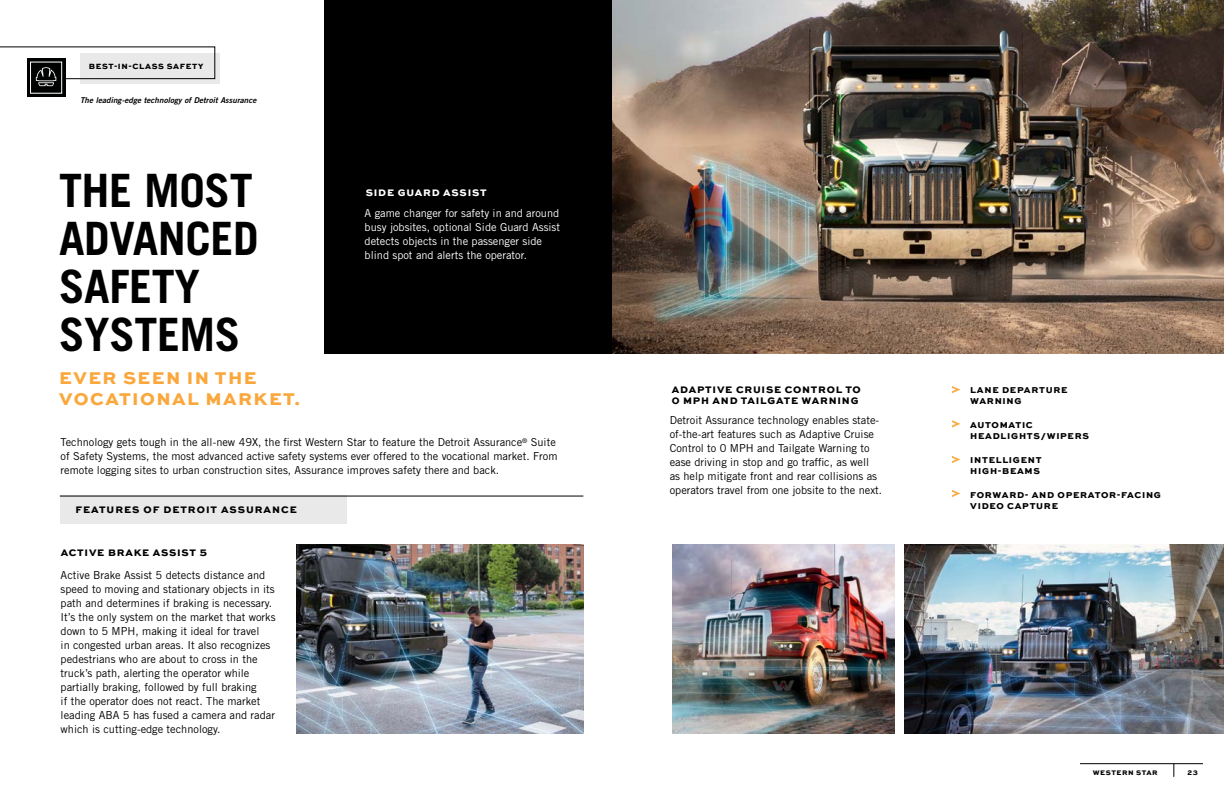
<style>
.page{position:relative;width:1224px;height:792px;background:#fff}
.page>*{position:absolute;margin:0;border:0;box-sizing:border-box;transform-origin:0 0}
.t1{font:700 46px/48px "Trade Gothic";letter-spacing:-.01em;color:#000}
.t2{font:800 18px/21px "Sweet Sans Pro";letter-spacing:.08em;color:#faa83d}
.t3{font:11px/14px "Trade Gothic";color:#000}
.t4{font:11px/14px "Trade Gothic";color:#fff}
.t5{font:800 10px/11px "Sweet Sans Pro";letter-spacing:.08em;color:#000}
.t6{font:800 10px "Sweet Sans Pro";letter-spacing:.1em;color:#000}
.t7{font:800 10px "Sweet Sans Pro";letter-spacing:.08em;color:#fff}
.t8{font:800 9px/11px "Sweet Sans Pro";letter-spacing:.08em;color:#000}
.t9{font:italic 8px "Trade Gothic Bold Two";letter-spacing:.01em;color:#000}
.t10{font:800 8px "Sweet Sans Pro";letter-spacing:.08em;color:#000}
.t11{font:800 7px "Sweet Sans Pro";letter-spacing:.075em;color:#000}
</style>
<div class="page">
<hr style="left:1080px;top:763px;width:123px;height:1px;background:#000">
<svg style="left:1173px;top:764px;width:1px;height:13px"></svg>
<div style="left:324px;top:0;width:291px;height:354px;background:#000"></div>
<div style="left:60px;top:496px;width:287px;height:28px;background:#e8e9e8"></div>
<hr style="left:60px;top:496px;width:523px;height:1px;background:#000">
<div style="left:80px;top:54px;width:140px;height:30px;background:#e8e9e8"></div>
<svg style="left:27px;top:86px;width:38px;height:11px"></svg>
<div style="left:30px;top:62px;width:32px;height:31px;border:1px solid #fff"></div>
<svg style="left:0;top:46px;width:216px;height:40px"></svg>
<svg style="left:953px;top:386px;width:7px;height:7px"></svg>
<svg style="left:953px;top:421px;width:7px;height:6px"></svg>
<svg style="left:953px;top:456px;width:7px;height:7px"></svg>
<svg style="left:953px;top:490px;width:7px;height:7px"></svg>
<img style="left:297px;top:544px;width:286px;height:190px">
<img style="left:673px;top:544px;width:222px;height:190px">
<img style="left:612px;top:0;width:612px;height:354px">
<img style="left:904px;top:544px;width:320px;height:190px">
<p class="t10" style="left:89px;top:60px;width:116px">BEST-IN-CLASS SAFETY</p>
<p class="t9" style="left:80px;top:95px;width:178px">The leading-edge technology of Detroit Assurance</p>
<h1 class="t1" style="left:59px;top:166px;width:201px">THE MOST<br>ADVANCED<br>SAFETY<br>SYSTEMS</h1>
<h2 class="t2" style="left:59px;top:367px;width:242px">EVER SEEN IN THE<br>VOCATIONAL MARKET.</h2>
<p class="t7" style="left:366px;top:185px;width:122px">SIDE GUARD ASSIST</p>
<p class="t4" style="left:365px;top:205px;width:197px">A game changer for safety in and around busy jobsites, optional Side Guard Assist detects objects in the passenger side blind spot and alerts the operator.</p>
<p class="t3" style="left:61px;top:435px;width:498px">Technology gets tough in the all-new 49X, the first Western Star to feature the Detroit Assurance<sup>®</sup> Suite of Safety Systems, the most advanced active safety systems ever offered to the vocational market. From remote logging sites to urban construction sites, Assurance improves safety there and back.</p>
<p class="t6" style="left:76px;top:502px;width:223px">FEATURES OF DETROIT ASSURANCE</p>
<p class="t5" style="left:61px;top:546px;width:148px">ACTIVE BRAKE ASSIST 5</p>
<p class="t3" style="left:61px;top:568px;width:217px">Active Brake Assist 5 detects distance and speed to moving and stationary objects in its path and determines if braking is necessary.<br>It’s the only system on the market that works down to 5 MPH, making it ideal for travel<br>in congested urban areas. It also recognizes pedestrians who are about to cross in the truck’s path, alerting the operator while partially braking, followed by full braking<br>if the operator does not react. The market leading ABA 5 has fused a camera and radar which is cutting-edge technology.</p>
<p class="t5" style="left:672px;top:383px;width:191px">ADAPTIVE CRUISE CONTROL TO<br>0 MPH AND TAILGATE WARNING</p>
<p class="t3" style="left:670px;top:413px;width:214px">Detroit Assurance technology enables state&shy;of-the-art features such as Adaptive Cruise Control to 0 MPH and Tailgate Warning to ease driving in stop and go traffic, as well as help mitigate front and rear collisions as operators travel from one jobsite to the next.</p>
<p class="t8" style="left:970px;top:384px;width:99px">LANE DEPARTURE<br>WARNING</p>
<p class="t8" style="left:970px;top:418px;width:120px">AUTOMATIC<br>HEADLIGHTS/WIPERS</p>
<p class="t8" style="left:970px;top:453px;width:73px">INTELLIGENT<br>HIGH-BEAMS</p>
<p class="t8" style="left:970px;top:488px;width:192px">FORWARD- AND OPERATOR-FACING<br>VIDEO CAPTURE</p>
<p class="t11" style="left:1093px;top:768px;width:66px">WESTERN STAR</p>
<p class="t11" style="left:1188px;top:768px;width:12px">23</p>
</div>
